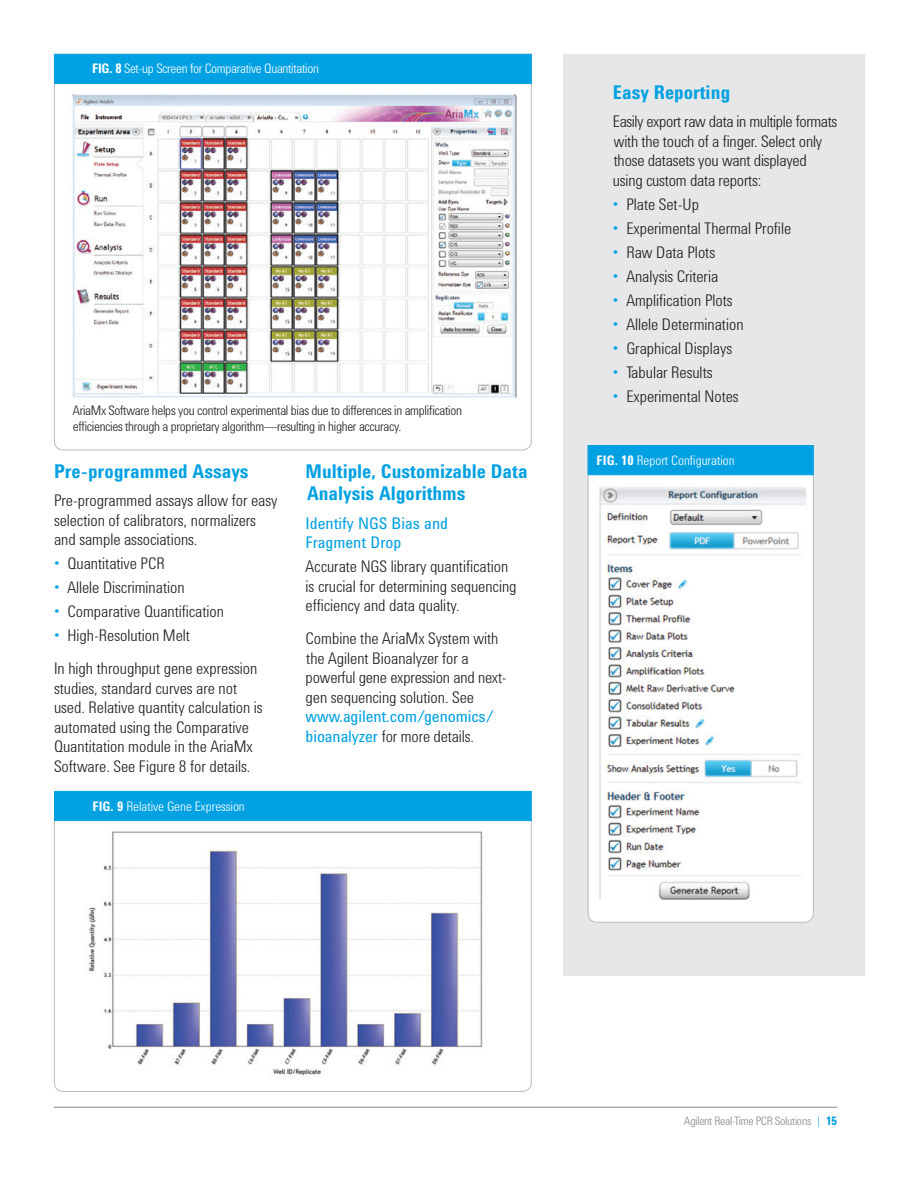
<style>
.page{position:relative;width:918px;height:1188px;background:#fff}
.page>*{position:absolute;margin:0;border:0;box-sizing:border-box;transform-origin:0 0}
.t1{font:700 19.5px/22.5px "Agilent Condensed CFF";color:#00a1e3}
.t2{font:300 16.5px/19.5px "Agilent Condensed CFF";color:#231f20}
.t3{font:16.5px/19.5px "Agilent Condensed CFF";color:#00a1e3}
.t4{font:300 13.5px/16.5px "Agilent Condensed CFF";letter-spacing:-.02em;color:#231f20}
.t5{font:300 13.5px "Agilent Condensed CFF";color:#fff}
.t6{font:300 13.5px "Agilent Condensed CFF";letter-spacing:-.02em;color:#fff}
.t7{font:300 12px "Agilent Condensed CFF";letter-spacing:-.02em;color:#87898c}
.s1{font-weight:700}
.s2{color:#00a1e3}
.s3{font-weight:400;color:#00a1e3}
.s4{font-weight:700;color:#00a1e3}
</style>
<div class="page">
<div style="left:563px;top:54px;width:302px;height:921px;background:#e6e7e9"></div>
<svg style="left:54px;top:84px;width:478px;height:367px"></svg>
<div style="left:54px;top:54px;width:478px;height:30px;background:#00a1e3"></div>
<img style="left:70px;top:94px;width:449px;height:304px">
<svg style="left:54px;top:821px;width:478px;height:271px"></svg>
<div style="left:54px;top:791px;width:478px;height:30px;background:#00a1e3"></div>
<img style="left:75px;top:826px;width:416px;height:253px">
<svg style="left:587px;top:445px;width:227px;height:478px;background:#f7f8f8"></svg>
<div style="left:588px;top:445px;width:226px;height:30px;background:#00a1e3;border:1px solid #00a1e3"></div>
<img style="left:597px;top:485px;width:209px;height:414px">
<hr style="left:54px;top:1107px;width:783px;height:1px;background:#87898c">
<p class="t6" style="left:92px;top:58px;width:228px"><span class="s1">FIG. 8</span> Set-up Screen for Comparative Quantitation</p>
<p class="t4" style="left:73px;top:401px;width:391px">AriaMx Software helps you control experimental bias due to differences in amplification efficiencies through a proprietary algorithm—resulting in higher accuracy.</p>
<p class="t1" style="left:54px;top:459px;width:196px">Pre-programmed Assays</p>
<p class="t2" style="left:54px;top:490px;width:225px">Pre-programmed assays allow for easy selection of calibrators, normalizers and sample associations.</p>
<p class="t2" style="left:54px;top:553px;width:112px"><span class="s2">•</span> Quantitative PCR</p>
<p class="t2" style="left:54px;top:577px;width:132px"><span class="s2">•</span> Allele Discrimination</p>
<p class="t2" style="left:54px;top:601px;width:172px"><span class="s2">•</span> Comparative Quantification</p>
<p class="t2" style="left:54px;top:625px;width:137px"><span class="s2">•</span> High-Resolution Melt</p>
<p class="t2" style="left:54px;top:658px;width:210px">In high throughput gene expression studies, standard curves are not used. Relative quantity calculation is automated using the Comparative Quantitation module in the AriaMx Software. See Figure 8 for details.</p>
<p class="t5" style="left:92px;top:796px;width:154px"><span class="s1">FIG. 9</span> Relative Gene Expression</p>
<p class="t1" style="left:306px;top:459px;width:223px">Multiple, Customizable Data<br>Analysis Algorithms</p>
<p class="t3" style="left:306px;top:513px;width:144px">Identify NGS Bias and<br>Fragment Drop</p>
<p class="t2" style="left:306px;top:556px;width:212px">Accurate NGS library quantification is crucial for determining sequencing efficiency and data quality.</p>
<p class="t2" style="left:306px;top:628px;width:203px">Combine the AriaMx System with the Agilent Bioanalyzer for a powerful gene expression and next&shy;gen sequencing solution. See <span class="s3">www.agilent.com/genomics/ bioanalyzer</span> for more details.</p>
<p class="t1" style="left:613px;top:80px;width:119px">Easy Reporting</p>
<p class="t2" style="left:613px;top:111px;width:226px">Easily export raw data in multiple formats with the touch of a finger. Select only those datasets you want displayed using custom data reports:</p>
<p class="t2" style="left:613px;top:193px;width:88px"><span class="s2">•</span> Plate Set-Up</p>
<p class="t2" style="left:613px;top:217px;width:180px"><span class="s2">•</span> Experimental Thermal Profile</p>
<p class="t2" style="left:613px;top:241px;width:104px"><span class="s2">•</span> Raw Data Plots</p>
<p class="t2" style="left:613px;top:265px;width:107px"><span class="s2">•</span> Analysis Criteria</p>
<p class="t2" style="left:613px;top:289px;width:121px"><span class="s2">•</span> Amplification Plots</p>
<p class="t2" style="left:613px;top:313px;width:132px"><span class="s2">•</span> Allele Determination</p>
<p class="t2" style="left:613px;top:337px;width:121px"><span class="s2">•</span> Graphical Displays</p>
<p class="t2" style="left:613px;top:361px;width:101px"><span class="s2">•</span> Tabular Results</p>
<p class="t2" style="left:613px;top:385px;width:127px"><span class="s2">•</span> Experimental Notes</p>
<p class="t5" style="left:597px;top:450px;width:140px"><span class="s1">FIG. 10</span> Report Configuration</p>
<p class="t7" style="left:684px;top:1111px;width:154px">Agilent Real-Time PCR Solutions <span class="s2">|</span> <span class="s4">15</span></p>
</div>
